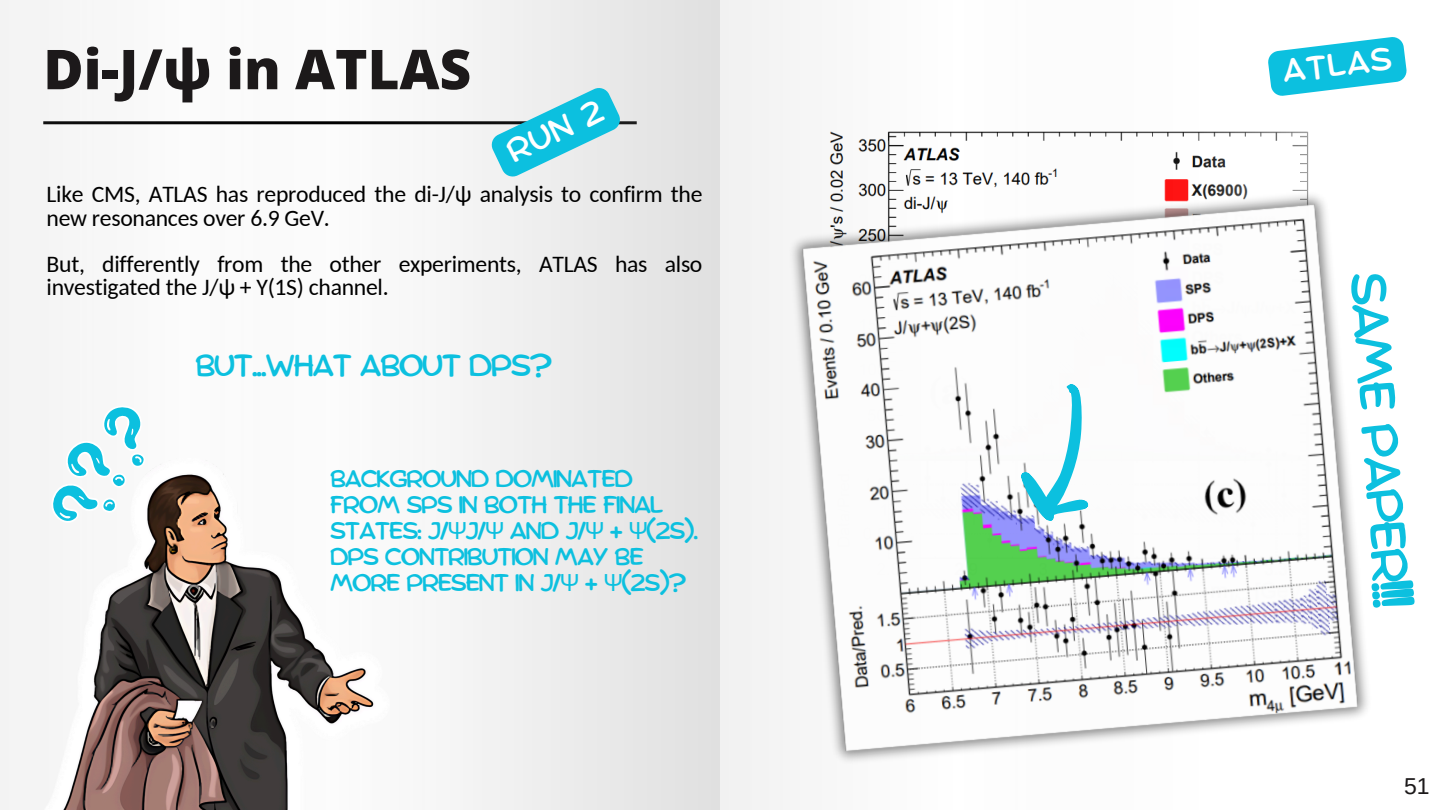
<style>
.page{position:relative;width:1440px;height:810px;background:#fff}
.page>*{position:absolute;margin:0;border:0;box-sizing:border-box;transform-origin:0 0}
.t1{font:800 55px "Open Sans";color:#1c191a}
.t2{font:49.2px "Comica";color:#0cc0df}
.t3{font:32px "Comica";color:#fff}
.t4{font:30.1px "Comica";letter-spacing:-.075em;color:#0cc0df}
.t5{font:23.7px/23.2px "Carlito";letter-spacing:-.01em;color:#000}
.t6{font:23.7px/26px "Comica";letter-spacing:-.075em;color:#0cc0df}
.t7{font:23px "Arimo";color:#1c191a}
.s1{font-family:"Noto Sans"}
</style>
<div class="page">
<div style="left:0;top:0;width:720px;height:810px;background:linear-gradient(to right,#fcfcfc,#e9e9e9)"></div>
<img style="left:781px;top:183px;width:587px;height:590px">
<svg style="left:26px;top:392px;width:153px;height:66px"></svg>
<svg style="left:1020px;top:384px;width:68px;height:137px"></svg>
<svg style="left:1268px;top:37px;width:139px;height:59px"></svg>
<img style="left:0;top:458px;width:417px;height:352px">
<svg style="left:488px;top:84px;width:136px;height:96px"></svg>
<p class="t1" style="left:43px;top:31px;width:429px">Di-J/ψ in ATLAS</p>
<h1 class="t3" style="left:1280px;top:57px;width:112px;rotate:-7deg">ATLAS</h1>
<h2 class="t3" style="left:502px;top:139px;width:105px;rotate:-25deg">run 2</h2>
<h5 class="t5" style="left:47px;top:185px;width:657px">Like CMS, ATLAS has reproduced the di-J/ψ analysis to confirm the new resonances over 6.9 GeV.</h5>
<h3 class="t5" style="left:47px;top:255px;width:657px">But, differently from the other experiments, ATLAS has also investigated the J/ψ + Y(1S) channel.</h3>
<p class="t4" style="left:195px;top:352px;width:359px">BUT...WHAT ABOUT DPS?</p>
<p class="t6" style="left:330px;top:467px;width:370px">BACKGROUND DOMINATED<br>FROM SPS IN BOTH THE FINAL<br>STATES: J/<span class="s1">Ψ</span>J/<span class="s1">Ψ</span> AND J/<span class="s1">Ψ</span> + <span class="s1">Ψ</span>(2S).<br>DPS CONTRIBUTION MAY BE<br>MORE PRESENT IN J/<span class="s1">Ψ</span> + <span class="s1">Ψ</span>(2S)?</p>
<p class="t2" style="left:1391px;top:270px;width:339px;rotate:86deg">SAME PAPER!!!</p>
<p class="t7" style="left:1404px;top:773px;width:27px">51</p>
</div>
